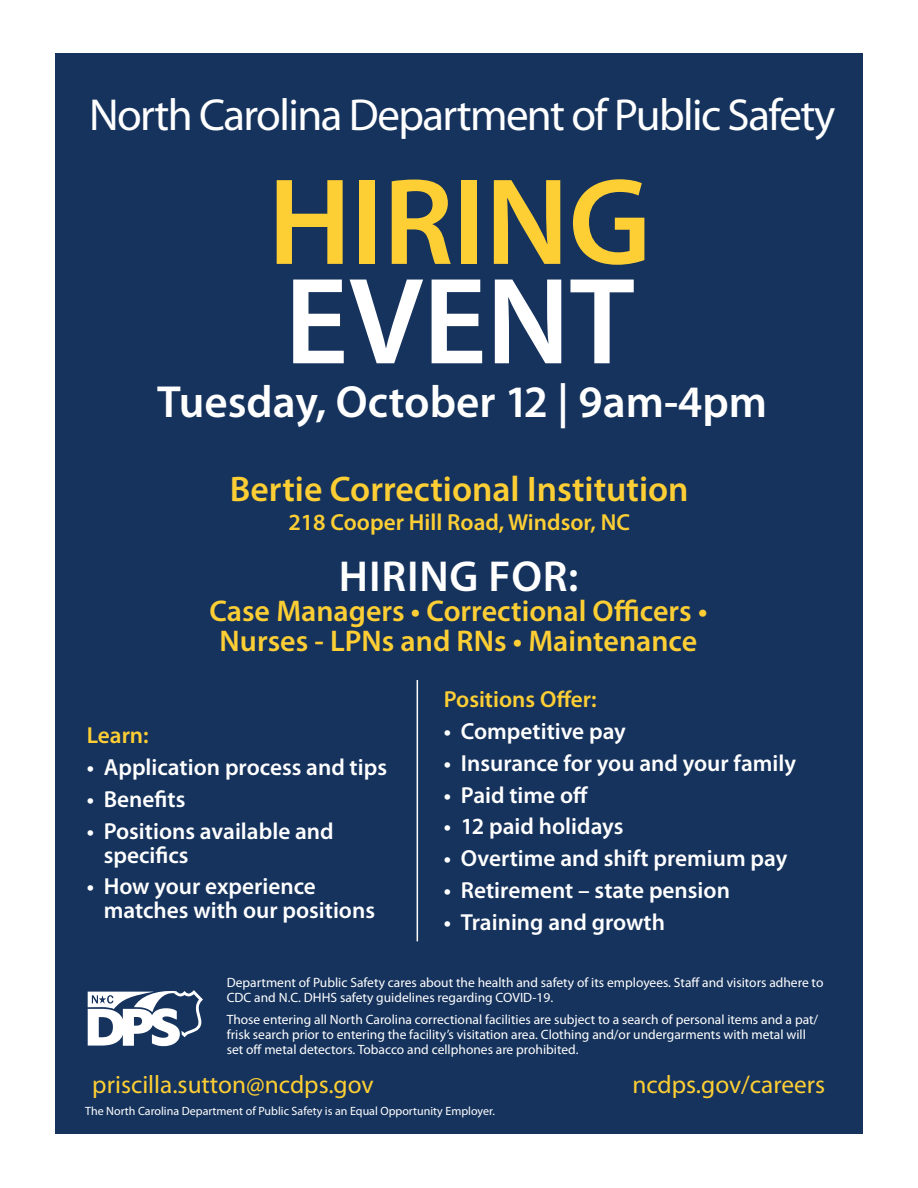
<style>
.page{position:relative;width:918px;height:1188px;background:#fff}
.page>*{position:absolute;margin:0;border:0;box-sizing:border-box;transform-origin:0 0}
.t1{font:600 124.2px "Myriad Pro";letter-spacing:-.005em;color:#fecf34}
.t2{font:600 124.2px "Myriad Pro";letter-spacing:-.005em;color:#fff}
.t3{font:600 45.15px "Myriad Pro";color:#fff}
.t4{font:45px "Myriad Pro";letter-spacing:-.035em;color:#fff}
.t5{font:600 43.5px "Myriad Pro";letter-spacing:.02em;color:#fff}
.t6{font:600 35.7px "Myriad Pro";color:#fecf34}
.t7{font:600 30px/30px "Myriad Pro";color:#fecf34;text-align:center}
.t8{font:25.35px "Myriad Pro";color:#fecf34}
.t9{font:600 23.25px/24px "Myriad Pro";color:#fff}
.t10{font:600 23.25px "Myriad Pro";color:#fecf34}
.t11{font:13.5px/15px "Myriad Pro";color:#fff}
.t12{font:12px "Myriad Pro";color:#fff}
</style>
<div class="page">
<div style="left:55px;top:54px;width:808px;height:1080px;background:#16335d"></div>
<hr style="left:417px;top:680px;width:1px;height:261px;background:#fff">
<svg style="left:88px;top:990px;width:115px;height:56px"></svg>
<h3 class="t4" style="left:89px;top:88px;width:748px">North Carolina Department of Public Safety</h3>
<h1 class="t1" style="left:268px;top:143px;width:385px">HIRING</h1>
<h1 class="t2" style="left:284px;top:243px;width:352px">EVENT</h1>
<h2 class="t3" style="left:157px;top:374px;width:611px">Tuesday, October 12 | 9am-4pm</h2>
<h3 class="t6" style="left:230px;top:467px;width:460px">Bertie Correctional Institution</h3>
<h3 class="t10" style="left:288px;top:507px;width:343px">218 Cooper Hill Road, Windsor, NC</h3>
<h3 class="t5" style="left:339px;top:549px;width:241px">HIRING FOR:</h3>
<h3 class="t7" style="left:210px;top:595px;width:499px">Case Managers • Correctional Officers •<br>Nurses - LPNs and RNs • Maintenance</h3>
<h3 class="t10" style="left:87px;top:721px;width:64px">Learn:</h3>
<h3 class="t9" style="left:87px;top:755px;width:302px">• Application process and tips</h3>
<h3 class="t9" style="left:87px;top:786px;width:100px">• Benefits</h3>
<h3 class="t9" style="left:104px;top:818px;width:232px;text-indent:-17px">• Positions available and specifics</h3>
<h3 class="t9" style="left:104px;top:874px;width:273px;text-indent:-17px">• How your experience matches with our positions</h3>
<h3 class="t10" style="left:444px;top:685px;width:154px">Positions Offer:</h3>
<h3 class="t9" style="left:444px;top:719px;width:184px">• Competitive pay</h3>
<h3 class="t9" style="left:444px;top:750px;width:354px">• Insurance for you and your family</h3>
<h3 class="t9" style="left:444px;top:782px;width:146px">• Paid time off</h3>
<h3 class="t9" style="left:444px;top:814px;width:181px">• 12 paid holidays</h3>
<h3 class="t9" style="left:444px;top:846px;width:345px">• Overtime and shift premium pay</h3>
<h3 class="t9" style="left:444px;top:878px;width:288px">• Retirement – state pension</h3>
<h3 class="t9" style="left:444px;top:909px;width:223px">• Training and growth</h3>
<p class="t11" style="left:227px;top:975px;width:598px">Department of Public Safety cares about the health and safety of its employees. Staff and visitors adhere to<br>CDC and N.C. DHHS safety guidelines regarding COVID-19.</p>
<p class="t11" style="left:227px;top:1012px;width:593px">Those entering all North Carolina correctional facilities are subject to a search of personal items and a pat/ frisk search prior to entering the facility’s visitation area. Clothing and/or undergarments with metal will set off metal detectors. Tobacco and cellphones are prohibited.</p>
<h3 class="t8" style="left:92px;top:1069px;width:283px">priscilla.sutton@ncdps.gov</h3>
<h3 class="t8" style="left:632px;top:1069px;width:194px">ncdps.gov/careers</h3>
<p class="t12" style="left:85px;top:1104px;width:411px">The North Carolina Department of Public Safety is an Equal Opportunity Employer.</p>
</div>
